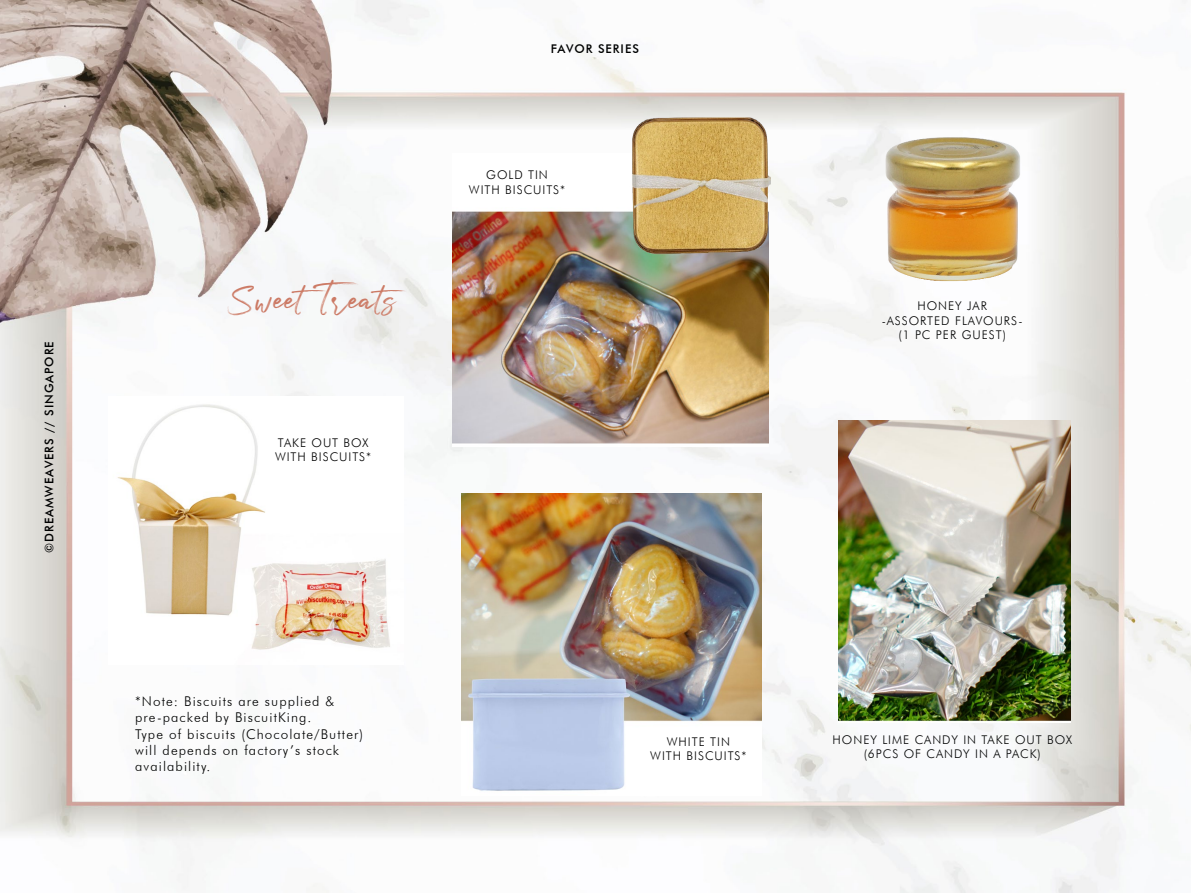
<style>
.page{position:relative;width:1191px;height:893px;background:#fff}
.page>*{position:absolute;margin:0;border:0;box-sizing:border-box;transform-origin:0 0}
.t1{font:37.5px "Julietta Messie Demo";color:#cc7a65}
.t2{font:300 13.5px/16.2px "Futura BT";letter-spacing:.08em;color:#000101}
.t3{font:300 12px/14.4px "Futura BT";letter-spacing:.08em;color:#000101;text-align:center}
.t4{font:500 12px "Futura BT";letter-spacing:.08em;color:#000101}
</style>
<div class="page">
<img style="left:0;top:0;width:1191px;height:893px">
<img style="left:883px;top:135px;width:138px;height:147px">
<img style="left:461px;top:493px;width:300px;height:302px">
<img style="left:453px;top:154px;width:315px;height:292px">
<img style="left:626px;top:113px;width:144px;height:146px">
<img style="left:108px;top:397px;width:296px;height:268px">
<img style="left:838px;top:420px;width:232px;height:302px">
<p class="t4" style="left:42px;top:553px;width:213px;rotate:-90deg">©DREAMWEAVERS // SINGAPORE</p>
<h1 class="t1" style="left:228px;top:274px;width:185px">SweetTreats</h1>
<p class="t3" style="left:275px;top:435px;width:98px;text-align:left">TAKE OUT BOX<br>WITH BISCUITS*</p>
<p class="t4" style="left:551px;top:42px;width:90px">FAVOR SERIES</p>
<p class="t3" style="left:469px;top:168px;width:98px">GOLD TIN<br>WITH BISCUITS*</p>
<p class="t2" style="left:135px;top:693px;width:229px">*Note: Biscuits are supplied &amp; pre-packed by BiscuitKing.<br>Type of biscuits (Chocolate/Butter) will depends on factory’s stock availability.</p>
<p class="t3" style="left:650px;top:734px;width:98px">WHITE TIN<br>WITH BISCUITS*</p>
<p class="t3" style="left:881px;top:299px;width:142px">HONEY JAR<br>-ASSORTED FLAVOURS-(1 PC PER GUEST)</p>
<p class="t3" style="left:832px;top:732px;width:241px">HONEY LIME CANDY IN TAKE OUT BOX (6PCS OF CANDY IN A PACK)</p>
</div>
